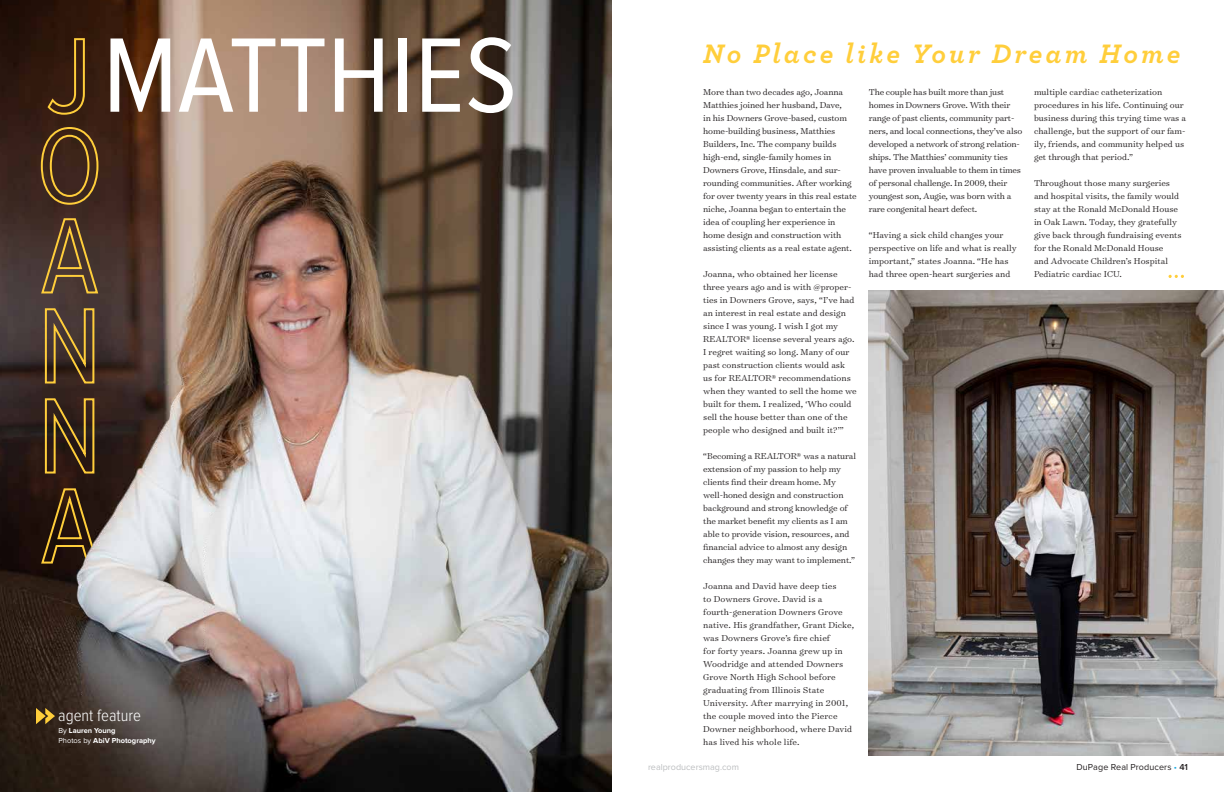
<style>
.page{position:relative;width:1224px;height:792px;background:#fff}
.page>*{position:absolute;margin:0;border:0;box-sizing:border-box;transform-origin:0 0}
.t1{font:109.8px/90.2px "Proxima Nova Cond";color:#fff}
.t2{font:italic 700 28px "Archer Pro";letter-spacing:.11em;color:#ffce3b}
.t3{font:300 17px "Proxima Nova Cond";color:#fff}
.t4{font:300 9.8px/13px "Surveyor Text";letter-spacing:-.01em;color:#231f20}
.t5{font:300 9.8px/13px "Surveyor Text";letter-spacing:.01em;color:#231f20}
.t6{font:9px "Proxima Nova";letter-spacing:.01em;color:#231f20}
.t7{font:9px "Proxima Nova";color:#bcbec0}
.t8{font:700 7.5px/10px "Proxima Nova";color:#fff}
.s1{color:#ffce3b}
.s2{font-weight:400}
.s3{color:#19a8e0}
.s4{font-weight:600}
</style>
<div class="page">
<img style="left:0;top:0;width:612px;height:792px">
<svg style="left:36px;top:708px;width:19px;height:16px"></svg>
<img style="left:869px;top:291px;width:355px;height:465px">
<img style="left:58px;top:143px;width:554px;height:553px">
<svg style="left:1169px;top:275px;width:15px;height:3px"></svg>
<h1 class="t1" style="left:37px;top:35px;width:482px"><span class="s1">J</span>MATTHIES<br><span class="s1">O<br>A<br>N<br>N<br>A</span></h1>
<h2 class="t2" style="left:703px;top:32px;width:479px">No Place like Your Dream Home</h2>
<p class="t4" style="left:869px;top:85px;width:155px">The couple has built more than just homes in Downers Grove. With their range of past clients, community part&shy;ners, and local connections, they’ve also developed a network of strong relation&shy;ships. The Matthies’ community ties have proven invaluable to them in times of personal challenge. In 2009, their youngest son, Augie, was born with a rare congenital heart defect.</p>
<p class="t4" style="left:869px;top:228px;width:149px">“Having a sick child changes your perspective on life and what is really important,” states Joanna. “He has had three open-heart surgeries and</p>
<p class="t4" style="left:703px;top:85px;width:155px">More than two decades ago, Joanna Matthies joined her husband, Dave,<br>in his Downers Grove-based, custom home-building business, Matthies Builders, Inc. The company builds high-end, single-family homes in Downers Grove, Hinsdale, and sur&shy;rounding communities. After working for over twenty years in this real estate niche, Joanna began to entertain the idea of coupling her experience in home design and construction with assisting clients as a real estate agent.</p>
<p class="t4" style="left:703px;top:267px;width:155px">Joanna, who obtained her license three years ago and is with @proper&shy;ties in Downers Grove, says, “I’ve had an interest in real estate and design since I was young. I wish I got my REALTOR® license several years ago.<br>I regret waiting so long. Many of our past construction clients would ask<br>us for REALTOR® recommendations when they wanted to sell the home we built for them. I realized, ‘Who could sell the house better than one of the people who designed and built it?’”</p>
<p class="t4" style="left:703px;top:449px;width:154px">“Becoming a REALTOR® was a natural extension of my passion to help my clients find their dream home. My well-honed design and construction background and strong knowledge of the market benefit my clients as I am able to provide vision, resources, and financial advice to almost any design changes they may want to implement.”</p>
<p class="t5" style="left:703px;top:579px;width:153px">Joanna and David have deep ties<br>to Downers Grove. David is a fourth-generation Downers Grove native. His grandfather, Grant Dicke, was Downers Grove’s fire chief<br>for forty years. Joanna grew up in<br>Woodridge and attended Downers<br>Grove North High School before graduating from Illinois State<br>University. After marrying in 2001, the couple moved into the Pierce<br>Downer neighborhood, where David has lived his whole life.</p>
<p class="t4" style="left:1034px;top:85px;width:154px">multiple cardiac catheterization procedures in his life. Continuing our business during this trying time was a challenge, but the support of our fam&shy;ily, friends, and community helped us get through that period.”</p>
<p class="t4" style="left:1034px;top:176px;width:149px">Throughout those many surgeries and hospital visits, the family would stay at the Ronald McDonald House in Oak Lawn. Today, they gratefully give back through fundraising events for the Ronald McDonald House<br>and Advocate Children’s Hospital Pediatric cardiac ICU.</p>
<h3 class="t3" style="left:58px;top:708px;width:84px">agent feature</h3>
<p class="t8" style="left:59px;top:726px;width:99px"><span class="s2">By</span> Lauren Young<br><span class="s2">Photos by</span> AbiV Photography</p>
<p class="t7" style="left:648px;top:762px;width:92px">realproducersmag.com</p>
<p class="t6" style="left:1076px;top:762px;width:113px">DuPage Real Producers <span class="s3">•</span> <span class="s4">41</span></p>
</div>
